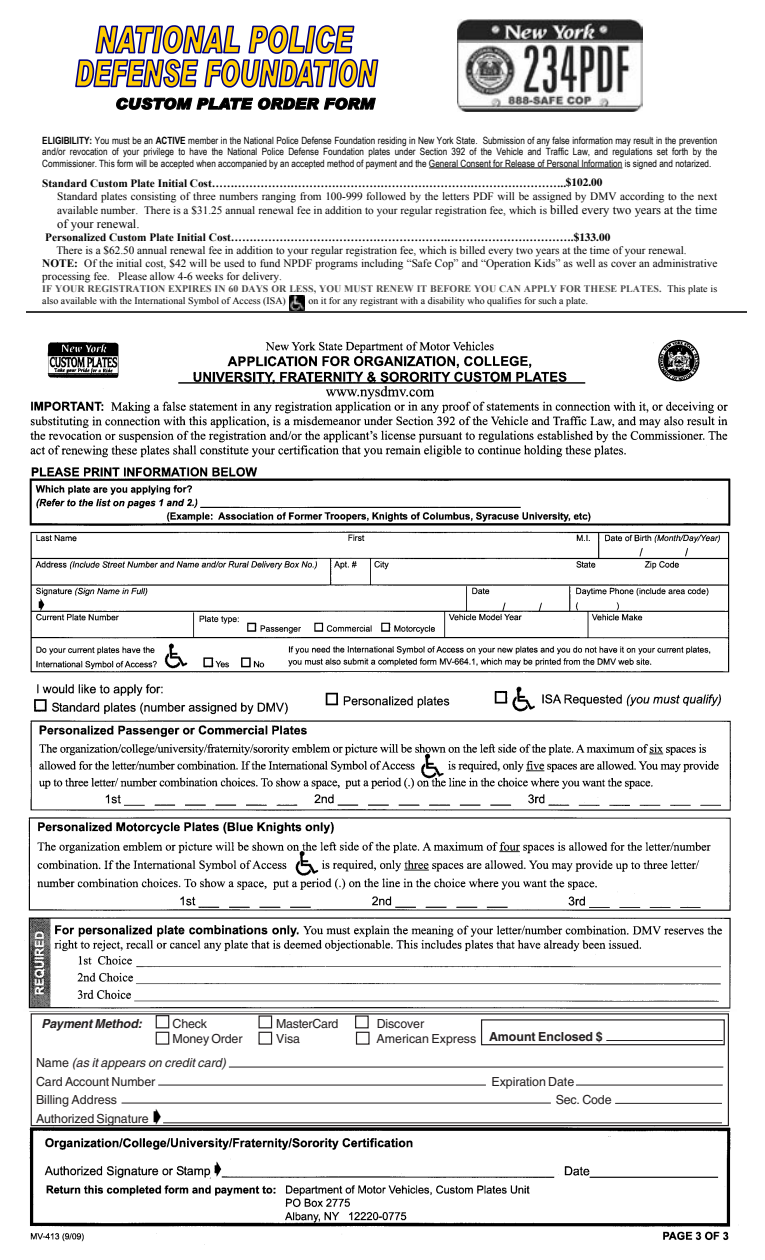
<style>
.page{position:relative;width:765px;height:1260px;background:#fff}
.page>*{position:absolute;margin:0;border:0;box-sizing:border-box;transform-origin:0 0}
.t1{font:12.5px "Helvetica";color:#000}
.t2{font:12.5px "Helvetica";letter-spacing:-.01em;color:#231f20}
.t3{font:italic 12.5px/18.8px "Helvetica";color:#231f20}
.t4{font:italic 12.5px "Helvetica";color:#000}
.t5{font:italic 700 12.5px "Helvetica";color:#000}
.t6{font:italic 700 12.5px "Helvetica";color:#231f20}
.t7{font:12.5px "Times New Roman";color:#000}
.t8{font:700 12.5px "Helvetica";color:#000}
.t9{font:11.25px/12.8px "Times New Roman";color:#000}
.t10{font:700 11.25px "Times New Roman";color:#000}
.t11{font:700 11.25px "Times";color:#000}
.t12{font:10px/11.5px "Arial Narrow";color:#000;text-align:justify}
.t13{font:700 10px/12.6px "Times New Roman";color:#4c4c4c}
.t14{font:10px "Times New Roman";color:#000}
.s1{font-weight:700}
.s2{font-size:12.5px}
.s3{font-weight:400;color:#000}
.s4{font-size:11.25px}
.s5{font-style:normal}
</style>
<div class="page">
<img style="left:24px;top:339px;width:715px;height:906px">
<div style="left:21px;top:1012px;width:728px;height:112px;background:#fff"></div>
<div style="left:20px;top:1011px;width:730px;height:114px;border:1px solid #fff"></div>
<svg style="left:155px;top:1015px;width:570px;height:31px"></svg>
<hr style="left:606px;top:1040px;width:117px;height:1px;background:#231f20">
<hr style="left:229px;top:1067px;width:494px;height:1px;background:#231f20">
<hr style="left:158px;top:1085px;width:328px;height:1px;background:#231f20">
<hr style="left:122px;top:1103px;width:429px;height:1px;background:#231f20">
<hr style="left:163px;top:1123px;width:559px;height:1px;background:#231f20">
<hr style="left:576px;top:1085px;width:147px;height:1px;background:#231f20">
<hr style="left:615px;top:1103px;width:107px;height:1px;background:#231f20">
<div style="left:31px;top:1013px;width:698px;height:113px;border:1px solid #231f20"></div>
<hr style="left:429px;top:168px;width:193px;height:1px;background:#000">
<hr style="left:26px;top:311px;width:720px;height:2px;background:#000">
<img style="left:290px;top:295px;width:15px;height:15px">
<svg style="left:75px;top:25px;width:304px;height:85px"></svg>
<img style="left:457px;top:19px;width:185px;height:92px">
<svg style="left:149px;top:341px;width:8px;height:9px"></svg>
<svg style="left:316px;top:341px;width:8px;height:9px"></svg>
<svg style="left:488px;top:341px;width:9px;height:9px"></svg>
<svg style="left:589px;top:552px;width:8px;height:8px"></svg>
<svg style="left:650px;top:552px;width:8px;height:8px"></svg>
<svg style="left:136px;top:656px;width:8px;height:21px"></svg>
<svg style="left:211px;top:669px;width:8px;height:8px"></svg>
<svg style="left:258px;top:669px;width:8px;height:8px"></svg>
<svg style="left:362px;top:669px;width:8px;height:8px"></svg>
<svg style="left:153px;top:1123px;width:8px;height:2px"></svg>
<p class="t12" style="left:42px;top:134px;width:676px"><span class="s1">ELIGIBILITY:</span> You must be an <span class="s1">ACTIVE</span> member in the National Police Defense Foundation residing in New York State. Submission of any false information may result in the prevention and/or revocation of your privilege to have the National Police Defense Foundation plates under Section 392 of the Vehicle and Traffic Law, and regulations set forth by the Commissioner. This form will be accepted when accompanied by an accepted method of payment and the General Consent for Release of Personal Information is signed and notarized.</p>
<p class="t9" style="left:57px;top:176px;width:661px;text-indent:-15px"><span class="s1">Standard Custom Plate Initial Cost………………………………………………………………………………….. 92.0<br></span>Standard plates consisting of three numbers ranging from 100-999 followed by the letters PDF will be assigned by DMV according to the next</p>
<p class="t9" style="left:57px;top:203px;width:661px">available number. There is a $31.25 annual renewal fee in addition to your regular registration fee, which is <span class="s2">billed every two years at the time</span></p>
<p class="t7" style="left:57px;top:215px;width:84px">of your renewal.</p>
<p class="t10" style="left:45px;top:230px;width:567px">Personalized Custom Plate Initial Cost………………………………………………….……………………………. 2 25</p>
<p class="t9" style="left:56px;top:244px;width:632px">There is a $62.50 annual renewal fee in addition to your regular registration fee, which is billed every two years at the time of your renewal.</p>
<p class="t9" style="left:42px;top:257px;width:677px"><span class="s1">NOTE:</span> Of the initial cost, $42 will be used to fund NPDF programs including “Safe Cop” and “Operation Kids” as well as cover an administrative</p>
<p class="t9" style="left:42px;top:270px;width:241px">processing fee. Please allow 4-6 weeks for delivery.</p>
<p class="t13" style="left:42px;top:282px;width:676px">IF YOUR REGISTRATION EXPIRES IN 60 DAYS OR LESS, YOU MUST RENEW IT BEFORE YOU CAN APPLY FOR THESE PLATES. <span class="s3">This plate is also available with the International Symbol of Access (ISA)</span></p>
<p class="t11" style="left:566px;top:176px;width:38px">$102.00</p>
<p class="t11" style="left:574px;top:231px;width:38px">$133.00</p>
<p class="t14" style="left:308px;top:294px;width:281px">on it for any registrant with a disability who qualifies for such a plate<span class="s4">.</span></p>
<p class="t5" style="left:40px;top:1013px;width:105px">Payment Method:</p>
<p class="t1" style="left:172px;top:1014px;width:37px">Check</p>
<p class="t1" style="left:276px;top:1014px;width:67px">MasterCard</p>
<p class="t1" style="left:378px;top:1014px;width:50px">Discover</p>
<p class="t1" style="left:172px;top:1029px;width:74px">Money Order</p>
<p class="t1" style="left:276px;top:1029px;width:26px">Visa</p>
<p class="t1" style="left:378px;top:1029px;width:103px">American Express</p>
<p class="t8" style="left:598px;top:1028px;width:8px">$</p>
<p class="t4" style="left:35px;top:1050px;width:197px"><span class="s5">Name</span> (as it appears on credit card)</p>
<p class="t1" style="left:35px;top:1069px;width:125px">Card Account Number</p>
<p class="t1" style="left:493px;top:1069px;width:87px">Expiration Date</p>
<p class="t1" style="left:35px;top:1088px;width:84px">Billing Address</p>
<p class="t1" style="left:558px;top:1088px;width:59px">Sec. Code</p>
<p class="t1" style="left:35px;top:1106px;width:118px">Authorized Signature</p>
<p class="t6" style="left:41px;top:1016px;width:105px">PaymentMethod:</p>
<p class="t2" style="left:173px;top:1016px;width:36px">Check</p>
<p class="t2" style="left:276px;top:1016px;width:64px">MasterCard</p>
<p class="t2" style="left:377px;top:1016px;width:49px">Discover</p>
<p class="t2" style="left:173px;top:1031px;width:71px">Money Order</p>
<p class="t2" style="left:276px;top:1031px;width:26px">Visa</p>
<p class="t2" style="left:377px;top:1031px;width:227px">American Express <span class="s1">Amount Enclosed $</span></p>
<p class="t3" style="left:36px;top:1053px;width:194px"><span class="s5">N a m e</span> (as itappears on creditcard)<br><span class="s5">Card Account Number</span></p>
<p class="t2" style="left:492px;top:1074px;width:84px">Expiration Date</p>
<p class="t2" style="left:36px;top:1093px;width:83px">Billing Address</p>
<p class="t2" style="left:556px;top:1093px;width:57px">Sec. Code</p>
<p class="t2" style="left:36px;top:1111px;width:114px">Authorized Signature</p>
</div>
